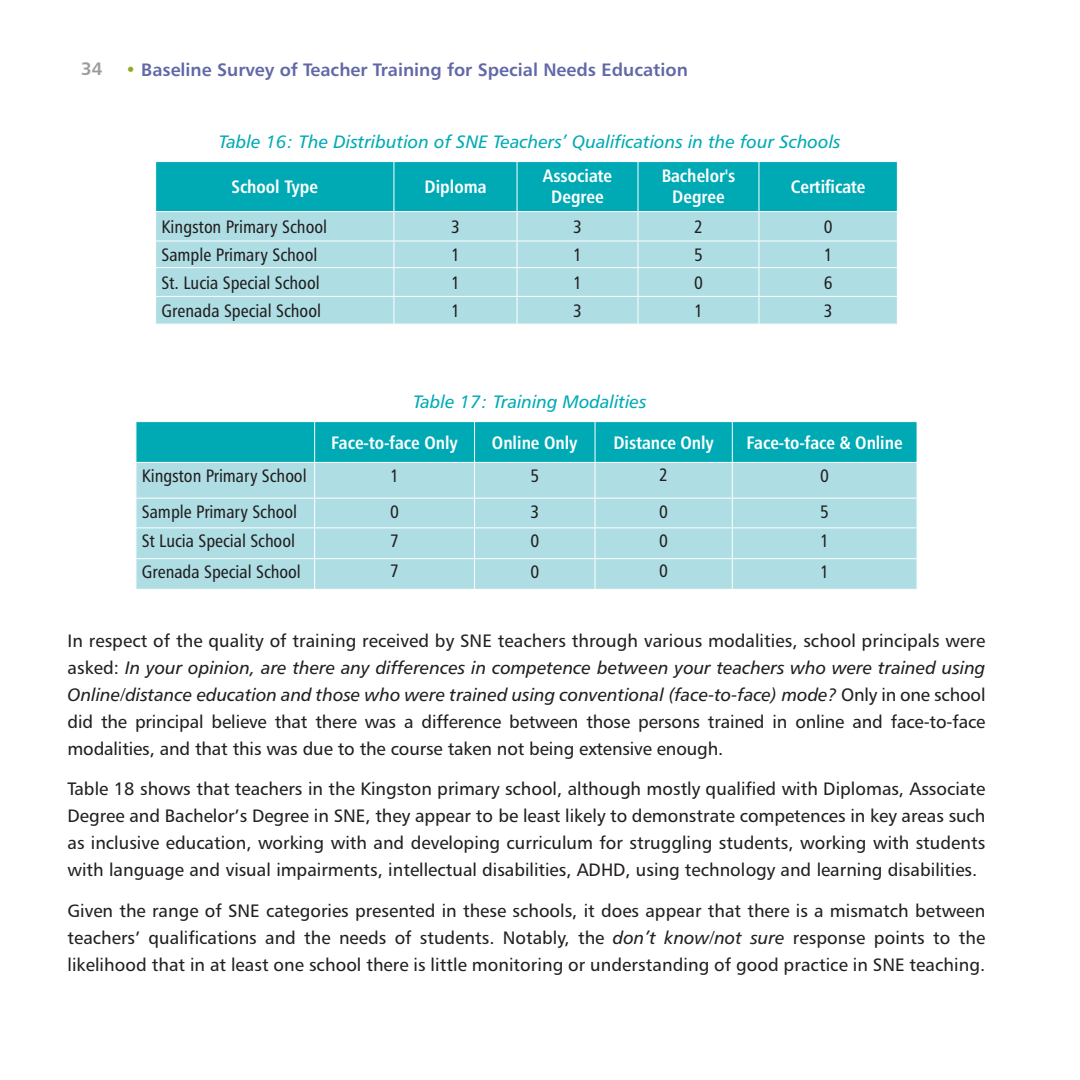
<style>
.page{position:relative;width:1080px;height:1080px;background:#fff}
.page>*{position:absolute;margin:0;border:0;box-sizing:border-box;transform-origin:0 0}
.Body_text{font:18px/27px "Humanist 777 BT Roman B";color:#231f20;text-align:justify}
.Table_body{font:18px "Humanist 777 BT Roman Condensed B";color:#231f20}
.Table_headers{font:18px "Humanist 777 BT Bold Condensed B";color:#fff}
.Table_label{font:18px "Humanist 777 BT Italic B";color:#00aab5}
.t1{font:18px "Humanist 777 BT Bold B";color:#6168a7}
.Body_text-2{font:18px "Humanist 777 BT Bold B";color:#999b9e}
.s1{font-family:"Humanist 777 BT Roman B";color:#92a925}
.s2{font-family:"Humanist 777 BT Italic B"}
</style>
<div class="page">
<svg style="left:155px;top:162px;width:743px;height:162px;background:#7ccfd6"></svg>
<hr style="left:394px;top:241px;width:123px;height:1px;background:#fff">
<hr style="left:517px;top:241px;width:121px;height:1px;background:#fff">
<hr style="left:638px;top:241px;width:121px;height:1px;background:#fff">
<hr style="left:759px;top:241px;width:139px;height:1px;background:#fff">
<div style="left:137px;top:422px;width:780px;height:40px;background:#00aab5"></div>
<div style="left:137px;top:463px;width:780px;height:126px;background:#aedee4"></div>
<hr style="left:314px;top:422px;width:1px;height:40px;background:#fff">
<hr style="left:474px;top:422px;width:1px;height:40px;background:#fff">
<hr style="left:595px;top:422px;width:1px;height:40px;background:#fff">
<hr style="left:732px;top:422px;width:1px;height:40px;background:#fff">
<hr style="left:314px;top:463px;width:1px;height:35px;background:#fff">
<hr style="left:474px;top:463px;width:1px;height:35px;background:#fff">
<hr style="left:595px;top:463px;width:1px;height:35px;background:#fff">
<hr style="left:732px;top:463px;width:1px;height:35px;background:#fff">
<hr style="left:136px;top:498px;width:179px;height:1px;background:#fff">
<hr style="left:315px;top:498px;width:160px;height:1px;background:#fff">
<hr style="left:314px;top:498px;width:1px;height:30px;background:#fff">
<hr style="left:475px;top:498px;width:120px;height:1px;background:#fff">
<hr style="left:474px;top:498px;width:1px;height:30px;background:#fff">
<hr style="left:595px;top:498px;width:137px;height:1px;background:#fff">
<hr style="left:595px;top:498px;width:1px;height:30px;background:#fff">
<hr style="left:732px;top:498px;width:185px;height:1px;background:#fff">
<hr style="left:732px;top:498px;width:1px;height:30px;background:#fff">
<hr style="left:136px;top:528px;width:179px;height:1px;background:#fff">
<hr style="left:315px;top:528px;width:160px;height:1px;background:#fff">
<hr style="left:314px;top:528px;width:1px;height:30px;background:#fff">
<hr style="left:475px;top:528px;width:120px;height:1px;background:#fff">
<hr style="left:474px;top:528px;width:1px;height:30px;background:#fff">
<hr style="left:595px;top:528px;width:137px;height:1px;background:#fff">
<hr style="left:595px;top:528px;width:1px;height:30px;background:#fff">
<hr style="left:732px;top:528px;width:185px;height:1px;background:#fff">
<hr style="left:732px;top:528px;width:1px;height:30px;background:#fff">
<hr style="left:136px;top:558px;width:179px;height:1px;background:#fff">
<hr style="left:315px;top:558px;width:160px;height:1px;background:#fff">
<hr style="left:314px;top:559px;width:1px;height:30px;background:#fff">
<hr style="left:475px;top:558px;width:120px;height:1px;background:#fff">
<hr style="left:474px;top:559px;width:1px;height:30px;background:#fff">
<hr style="left:595px;top:558px;width:137px;height:1px;background:#fff">
<hr style="left:595px;top:559px;width:1px;height:30px;background:#fff">
<hr style="left:732px;top:558px;width:185px;height:1px;background:#fff">
<hr style="left:732px;top:559px;width:1px;height:30px;background:#fff">
<p class="Body_text-2" style="left:81px;top:57px;width:23px">34</p>
<p class="t1" style="left:125px;top:59px;width:564px"><span class="s1">•</span> Baseline Survey of Teacher Training for Special Needs Education</p>
<p class="Table_label" style="left:219px;top:131px;width:623px">Table 16: The Distribution of SNE Teachers’ Qualifications in the four Schools</p>
<p class="Table_headers" style="left:231px;top:175px;width:88px">School Type</p>
<p class="Table_headers" style="left:424px;top:175px;width:64px">Diploma</p>
<p class="Table_headers" style="left:662px;top:164px;width:75px">Bachelor's</p>
<p class="Table_headers" style="left:672px;top:186px;width:54px">Degree</p>
<p class="Table_headers" style="left:543px;top:164px;width:71px">Associate</p>
<p class="Table_headers" style="left:551px;top:186px;width:54px">Degree</p>
<p class="Table_headers" style="left:791px;top:175px;width:76px">Certificate</p>
<p class="Table_body" style="left:162px;top:216px;width:167px">Kingston Primary School</p>
<p class="Table_body" style="left:451px;top:216px;width:10px">3</p>
<p class="Table_body" style="left:573px;top:216px;width:10px">3</p>
<p class="Table_body" style="left:694px;top:216px;width:10px">2</p>
<p class="Table_body" style="left:824px;top:216px;width:10px">0</p>
<p class="Table_body" style="left:162px;top:244px;width:157px">Sample Primary School</p>
<p class="Table_body" style="left:451px;top:244px;width:10px">1</p>
<p class="Table_body" style="left:573px;top:244px;width:10px">1</p>
<p class="Table_body" style="left:694px;top:244px;width:10px">5</p>
<p class="Table_body" style="left:824px;top:244px;width:10px">1</p>
<p class="Table_body" style="left:162px;top:271px;width:160px">St. Lucia Special School</p>
<p class="Table_body" style="left:451px;top:271px;width:10px">1</p>
<p class="Table_body" style="left:573px;top:271px;width:10px">1</p>
<p class="Table_body" style="left:694px;top:271px;width:10px">0</p>
<p class="Table_body" style="left:824px;top:271px;width:10px">6</p>
<p class="Table_body" style="left:162px;top:300px;width:161px">Grenada Special School</p>
<p class="Table_body" style="left:451px;top:300px;width:10px">1</p>
<p class="Table_body" style="left:573px;top:300px;width:10px">3</p>
<p class="Table_body" style="left:694px;top:300px;width:10px">1</p>
<p class="Table_body" style="left:824px;top:300px;width:10px">3</p>
<p class="Table_label" style="left:413px;top:391px;width:235px">Table 17: Training Modalities</p>
<p class="Table_headers" style="left:331px;top:431px;width:128px">Face-to-face Only</p>
<p class="Table_headers" style="left:492px;top:431px;width:87px">Online Only</p>
<p class="Table_headers" style="left:613px;top:431px;width:102px">Distance Only</p>
<p class="Table_headers" style="left:747px;top:431px;width:158px">Face-to-face &amp; Online</p>
<p class="Table_body" style="left:142px;top:464px;width:166px">Kingston Primary School</p>
<p class="Table_body" style="left:390px;top:464px;width:10px">1</p>
<p class="Table_body" style="left:530px;top:464px;width:10px">5</p>
<p class="Table_body" style="left:659px;top:464px;width:10px">2</p>
<p class="Table_body" style="left:820px;top:464px;width:10px">0</p>
<p class="Table_body" style="left:142px;top:500px;width:157px">Sample Primary School</p>
<p class="Table_body" style="left:390px;top:500px;width:10px">0</p>
<p class="Table_body" style="left:530px;top:500px;width:10px">3</p>
<p class="Table_body" style="left:659px;top:500px;width:10px">0</p>
<p class="Table_body" style="left:820px;top:500px;width:10px">5</p>
<p class="Table_body" style="left:142px;top:530px;width:155px">St Lucia Special School</p>
<p class="Table_body" style="left:390px;top:529px;width:10px">7</p>
<p class="Table_body" style="left:530px;top:530px;width:10px">0</p>
<p class="Table_body" style="left:659px;top:529px;width:10px">0</p>
<p class="Table_body" style="left:820px;top:530px;width:10px">1</p>
<p class="Table_body" style="left:142px;top:561px;width:160px">Grenada Special School</p>
<p class="Table_body" style="left:390px;top:560px;width:10px">7</p>
<p class="Table_body" style="left:530px;top:561px;width:10px">0</p>
<p class="Table_body" style="left:659px;top:560px;width:10px">0</p>
<p class="Table_body" style="left:820px;top:561px;width:10px">1</p>
<p class="Body_text" style="left:68px;top:627px;width:920px">In respect of the quality of training received by SNE teachers through various modalities, school principals were asked: <span class="s2">In your opinion, are there any differences in competence between your teachers who were trained using Online/distance education and those who were trained using conventional (face-to-face) mode?</span> Only in one school did the principal believe that there was a difference between those persons trained in online and face-to-face modalities, and that this was due to the course taken not being extensive enough.</p>
<p class="Body_text" style="left:68px;top:775px;width:920px">Table 18 shows that teachers in the Kingston primary school, although mostly qualified with Diplomas, Associate Degree and Bachelor’s Degree in SNE, they appear to be least likely to demonstrate competences in key areas such as inclusive education, working with and developing curriculum for struggling students, working with students with language and visual impairments, intellectual disabilities, ADHD, using technology and learning disabilities.</p>
<p class="Body_text" style="left:68px;top:897px;width:919px">Given the range of SNE categories presented in these schools, it does appear that there is a mismatch between teachers’ qualifications and the needs of students. Notably, the <span class="s2">don’t know/not sure</span> response points to the likelihood that in at least one school there is little monitoring or understanding of good practice in SNE teaching.</p>
</div>
